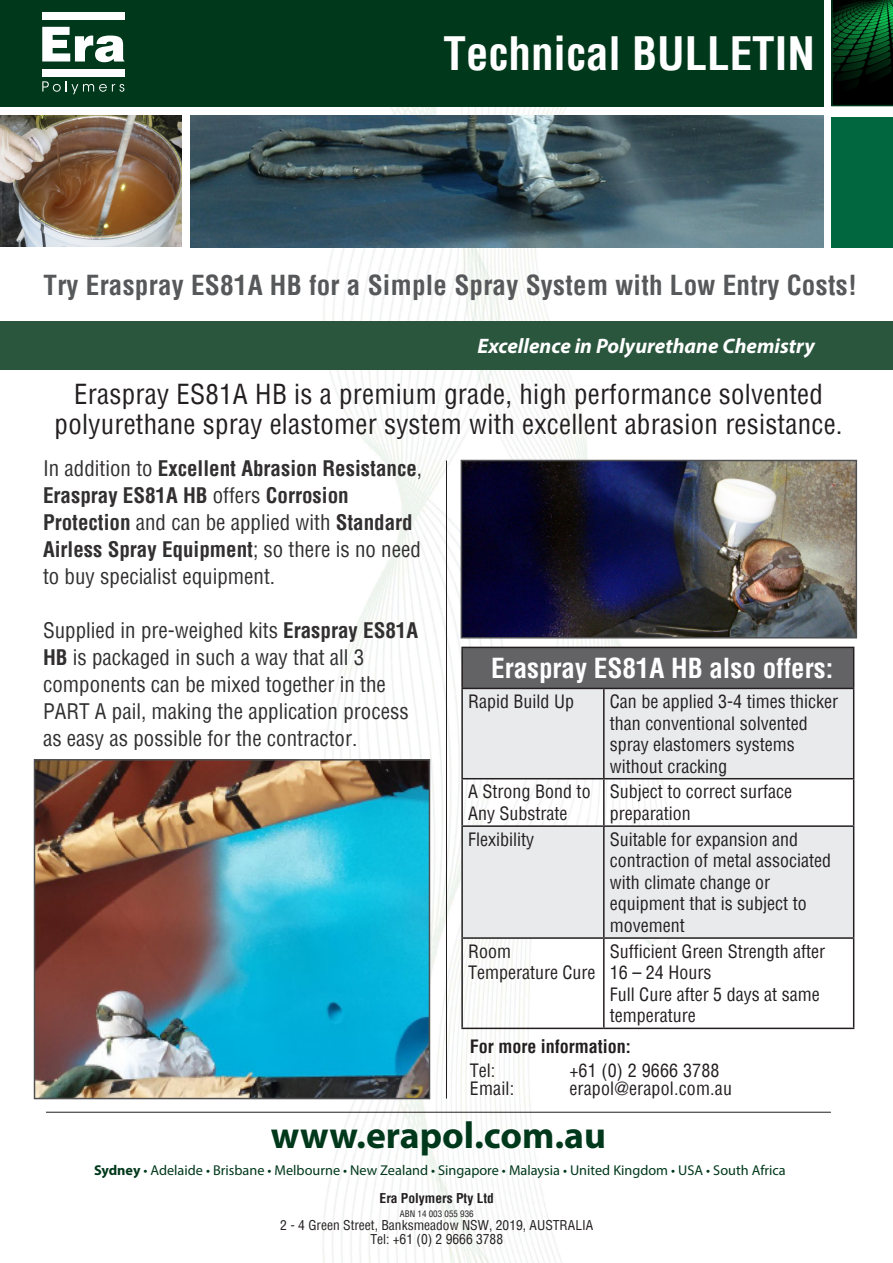
<style>
.page{position:relative;width:893px;height:1263px;background:#fff}
.page>*{position:absolute;margin:0;border:0;box-sizing:border-box;transform-origin:0 0}
.t1{font:700 condensed 45px "Helvetica";color:#fff}
.t2{font:700 37.65px "Myriad Pro";color:#00381b}
.Subheading_Green{font:condensed 27px/30px "Helvetica";letter-spacing:.01em;color:#231f20;text-align:center}
.Subheading_Green-2{font:700 condensed 27px "Helvetica";letter-spacing:.01em;color:#57585a}
.t3{font:700 condensed 27px "Helvetica";color:#fff}
.t4{font:condensed 21px/27px "Helvetica";color:#312f30}
.t5{font:700 condensed 21px/27px "Helvetica";color:#312f30}
.t6{font:italic 700 21px "Myriad Pro";color:#fff}
.t7{font:condensed 18px/21.6px "Helvetica";color:#231f20}
.t8{font:700 condensed 18px "Helvetica";color:#231f20}
.t9{font:14.25px "Myriad Pro";color:#00381b}
.t10{font:condensed 13.5px "Helvetica";color:#231f20}
.t11{font:condensed 13.2px "Helvetica";color:#231f20}
.t12{font:700 condensed 13.2px "Helvetica";color:#231f20}
.t13{font:condensed 8.85px "Helvetica";color:#231f20}
.s1{font-weight:400}
.s2{font-weight:700}
.s3{font-size:13.2px}
</style>
<div class="page">
<img style="left:0;top:106px;width:893px;height:1157px">
<hr style="left:446px;top:460px;width:1px;height:638px;background:#231f20">
<div style="left:0;top:321px;width:893px;height:49px;background:#2b563e"></div>
<div style="left:0;top:0;width:824px;height:106px;background:#00381b"></div>
<img style="left:0;top:116px;width:181px;height:130px">
<svg style="left:831px;top:0;width:62px;height:106px;background:#032e14"></svg>
<div style="left:831px;top:117px;width:62px;height:131px;background:#00673e"></div>
<svg style="left:42px;top:81px;width:82px;height:13px"></svg>
<svg style="left:42px;top:27px;width:82px;height:35px"></svg>
<div style="left:42px;top:69px;width:82px;height:7px;background:#fff"></div>
<div style="left:42px;top:12px;width:82px;height:8px;background:#fff"></div>
<hr style="left:46px;top:1112px;width:785px;height:1px;background:#231f20">
<img style="left:190px;top:116px;width:634px;height:132px">
<div style="left:462px;top:647px;width:392px;height:41px;background:#636366"></div>
<svg style="left:463px;top:689px;width:390px;height:248px;fill:#e9eaeb"></svg>
<hr style="left:461px;top:647px;width:143px;height:1px;background:#231f20">
<hr style="left:461px;top:648px;width:2px;height:40px;background:#231f20">
<hr style="left:604px;top:647px;width:250px;height:1px;background:#231f20">
<hr style="left:853px;top:648px;width:1px;height:40px;background:#231f20">
<hr style="left:461px;top:688px;width:143px;height:1px;background:#231f20">
<hr style="left:461px;top:689px;width:2px;height:89px;background:#231f20">
<hr style="left:604px;top:688px;width:250px;height:1px;background:#231f20">
<hr style="left:603px;top:689px;width:2px;height:89px;background:#231f20">
<hr style="left:853px;top:689px;width:1px;height:89px;background:#231f20">
<hr style="left:461px;top:778px;width:143px;height:1px;background:#231f20">
<hr style="left:461px;top:779px;width:2px;height:46px;background:#231f20">
<hr style="left:604px;top:778px;width:250px;height:1px;background:#231f20">
<hr style="left:603px;top:779px;width:2px;height:46px;background:#231f20">
<hr style="left:853px;top:779px;width:1px;height:46px;background:#231f20">
<hr style="left:461px;top:825px;width:143px;height:2px;background:#231f20">
<hr style="left:461px;top:827px;width:2px;height:110px;background:#231f20">
<hr style="left:604px;top:825px;width:250px;height:2px;background:#231f20">
<hr style="left:603px;top:827px;width:2px;height:110px;background:#231f20">
<hr style="left:853px;top:827px;width:1px;height:110px;background:#231f20">
<hr style="left:461px;top:937px;width:143px;height:2px;background:#231f20">
<hr style="left:461px;top:939px;width:2px;height:88px;background:#231f20">
<hr style="left:604px;top:937px;width:250px;height:2px;background:#231f20">
<hr style="left:603px;top:939px;width:2px;height:88px;background:#231f20">
<hr style="left:853px;top:939px;width:1px;height:88px;background:#231f20">
<hr style="left:461px;top:1027px;width:143px;height:2px;background:#231f20">
<hr style="left:604px;top:1027px;width:250px;height:2px;background:#231f20">
<img style="left:37px;top:762px;width:390px;height:334px">
<div style="left:34px;top:759px;width:396px;height:340px;border:2px solid #505052"></div>
<img style="left:464px;top:463px;width:390px;height:172px">
<div style="left:461px;top:460px;width:396px;height:178px;border:2px solid #505052"></div>
<p class="t1" style="left:444px;top:24px;width:373px">Technical BULLETIN</p>
<p class="Subheading_Green-2" style="left:44px;top:268px;width:815px">Try Eraspray ES81A HB for a Simple Spray System with Low Entry Costs!</p>
<p class="t6" style="left:478px;top:333px;width:339px">Excellence in Polyurethane Chemistry</p>
<p class="Subheading_Green" style="left:55px;top:379px;width:790px">Eraspray ES81A HB is a premium grade, high performance solvented polyurethane spray elastomer system with excellent abrasion resistance.</p>
<p class="t5" style="left:43px;top:455px;width:381px"><span class="s1">In addition to</span> Excellent Abrasion Resistance<span class="s1">, </span>Eraspray ES81A HB <span class="s1">offers</span> Corrosion Protection <span class="s1">and can be applied with</span> Standard Airless Spray Equipment<span class="s1">; so there is no need to buy specialist equipment.</span></p>
<p class="t4" style="left:43px;top:617px;width:376px">Supplied in pre-weighed kits <span class="s2">Eraspray ES81A HB</span> is packaged in such a way that all 3 components can be mixed together in the PART A pail, making the application process as easy as possible for the contractor.</p>
<p class="t3" style="left:491px;top:650px;width:343px">Eraspray ES81A HB also offers:</p>
<p class="t7" style="left:468px;top:690px;width:107px">Rapid Build Up</p>
<p class="t7" style="left:610px;top:690px;width:230px">Can be applied 3-4 times thicker than conventional solvented spray elastomers systems without cracking</p>
<p class="t7" style="left:468px;top:781px;width:124px">A Strong Bond to<br>Any Substrate</p>
<p class="t7" style="left:610px;top:781px;width:184px">Subject to correct surface preparation</p>
<p class="t7" style="left:468px;top:828px;width:67px">Flexibility</p>
<p class="t7" style="left:610px;top:828px;width:223px">Suitable for expansion and contraction of metal associated with climate change or equipment that is subject to movement</p>
<p class="t7" style="left:468px;top:940px;width:129px">Room<br>Temperature Cure</p>
<p class="t7" style="left:610px;top:940px;width:217px">Sufficient Green Strength after<br>16 – 24 Hours</p>
<p class="t7" style="left:610px;top:983px;width:211px">Full Cure after 5 days at same temperature</p>
<p class="t8" style="left:470px;top:1034px;width:163px">For more information:</p>
<p class="t7" style="left:470px;top:1059px;width:27px">Tel:</p>
<p class="t7" style="left:569px;top:1059px;width:152px">+61 (0) 2 9666 3788</p>
<p class="t7" style="left:470px;top:1077px;width:46px">Email:</p>
<p class="t7" style="left:569px;top:1077px;width:164px">erapol@erapol.com.au</p>
<p class="t2" style="left:271px;top:1110px;width:337px">www.erapol.com.au</p>
<p class="t9" style="left:94px;top:1162px;width:693px"><span class="s2">Sydney</span> • Adelaide • Brisbane • Melbourne • New Zealand • Singapore • Malaysia • United Kingdom • USA • South Africa</p>
<p class="t12" style="left:380px;top:1189px;width:116px">Era Polymers Pty Ltd</p>
<p class="t13" style="left:400px;top:1207px;width:76px">ABN 14 003 055 936</p>
<p class="t11" style="left:280px;top:1217px;width:315px">2 - 4 Green Street, Banksmeadow NSW, 2019, AUSTRALIA</p>
<p class="t10" style="left:370px;top:1230px;width:134px"><span class="s3">Tel:</span> +61 (0) 2 9666 3788</p>
</div>
